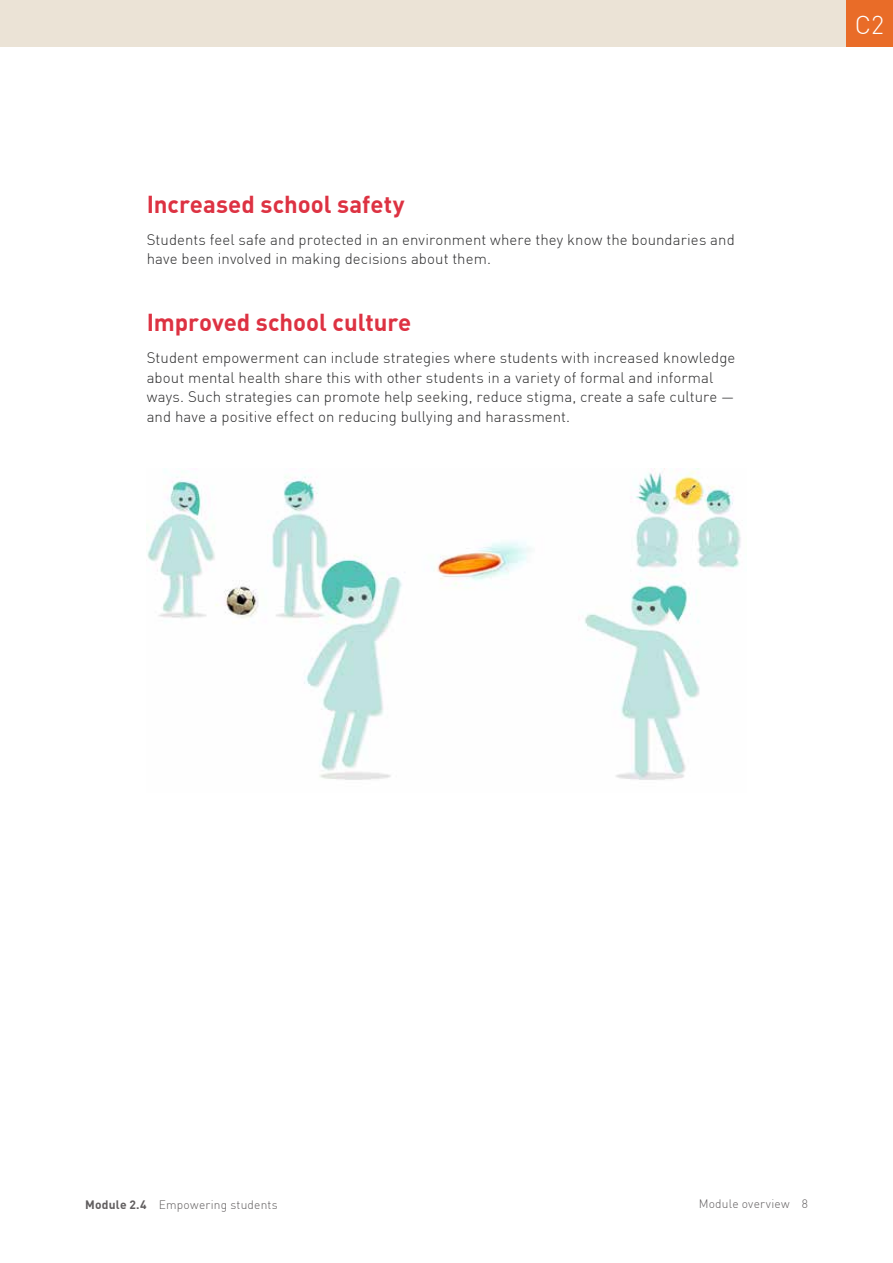
<style>
.page{position:relative;width:893px;height:1263px;background:#fff}
.page>*{position:absolute;margin:0;border:0;box-sizing:border-box;transform-origin:0 0}
.t1{font:300 25.5px "DIN Pro";color:#fff}
.t2{font:700 24px "DIN Pro";color:#dd3242}
.t3{font:300 15px/19.5px "DIN Pro";letter-spacing:.005em;color:#2b2b2c}
.t4{font:300 12px "DIN Pro";letter-spacing:.02em;color:#615e5f}
.s1{font-weight:700}
</style>
<div class="page">
<div style="left:0;top:0;width:893px;height:47px;background:#ebe3d6"></div>
<div style="left:846px;top:0;width:47px;height:47px;background:#e96c28"></div>
<img style="left:147px;top:469px;width:594px;height:311px">
<h2 class="t2" style="left:147px;top:188px;width:259px">Increased school safety</h2>
<p class="t3" style="left:147px;top:230px;width:589px">Students feel safe and protected in an environment where they know the boundaries and have been involved in making decisions about them.</p>
<h2 class="t2" style="left:147px;top:306px;width:266px">Improved school culture</h2>
<p class="t3" style="left:147px;top:348px;width:590px">Student empowerment can include strategies where students with increased knowledge about mental health share this with other students in a variety of formal and informal ways. Such strategies can promote help seeking, reduce stigma, create a safe culture — and have a positive effect on reducing bullying and harassment.</p>
<h1 class="t1" style="left:855px;top:9px;width:31px">C2</h1>
<p class="t4" style="left:85px;top:1197px;width:194px"><span class="s1">Module 2.4</span> Empowering students</p>
<p class="t4" style="left:699px;top:1196px;width:111px">Module overview 8</p>
</div>
